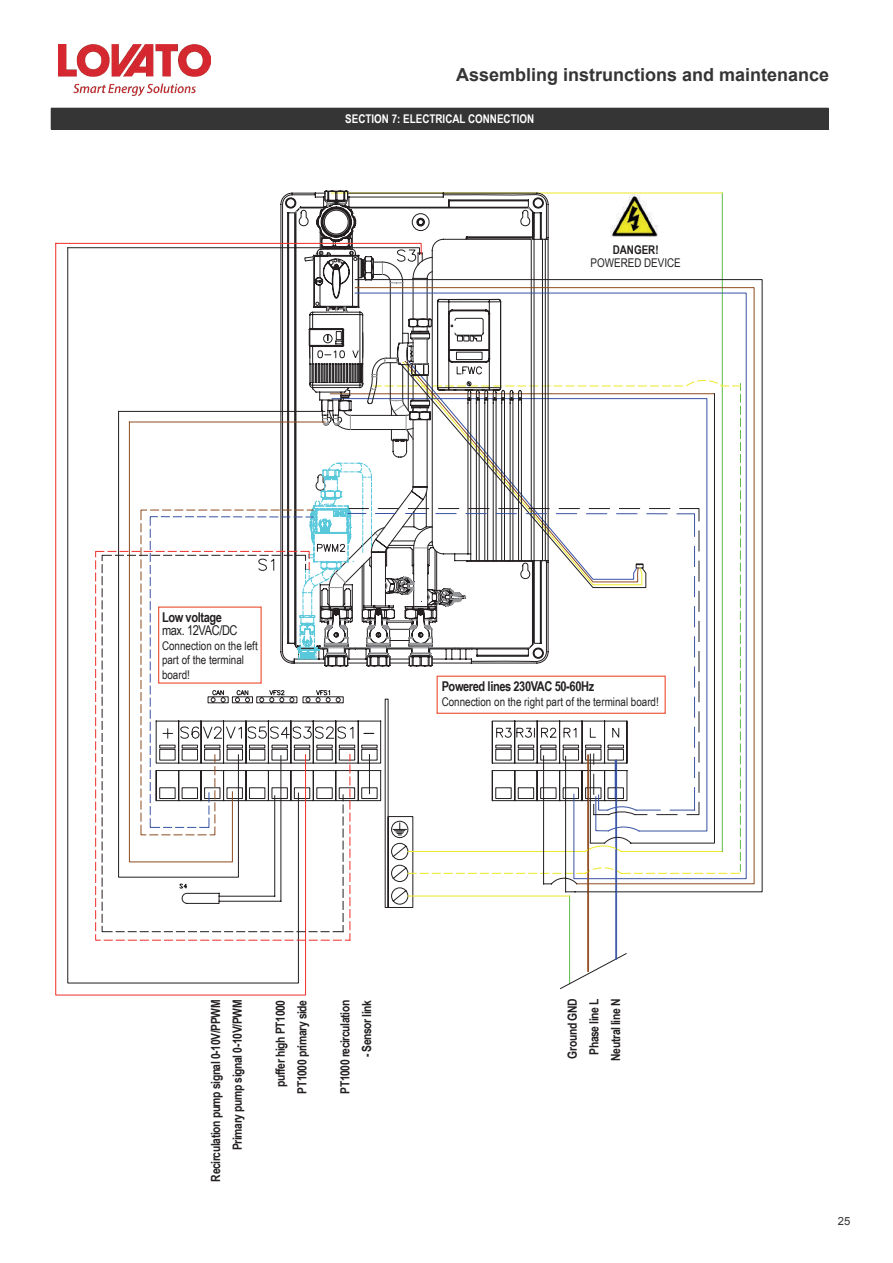
<style>
.page{position:relative;width:893px;height:1263px;background:#fff}
.page>*{position:absolute;margin:0;border:0;box-sizing:border-box;transform-origin:0 0}
.t1{font:700 18px "Arial";color:#363536}
.t2{font:700 13.5px "Arial Narrow";letter-spacing:-.03em;color:#231f20}
.t3{font:13.5px "Arial Narrow";letter-spacing:-.03em;color:#231f20}
.t4{font:700 12.6px/21.6px "Arial Narrow";letter-spacing:-.03em;color:#231f20;text-align:center}
.t5{font:12px/14.4px "Arial Narrow";color:#231f20}
.t6{font:700 12px "Arial Narrow";color:#fff}
.t7{font:700 12px "Arial Narrow";color:#231f20}
.t8{font:11.25px "Arial";color:#363536}
</style>
<div class="page">
<img style="left:59px;top:44px;width:152px;height:52px">
<div style="left:51px;top:108px;width:777px;height:21px;background:#363536"></div>
<svg style="left:828px;top:108px;width:1px;height:21px"></svg>
<hr style="left:51px;top:129px;width:777px;height:1px;background:#363536">
<svg style="left:560px;top:960px;width:55px;height:30px"></svg>
<hr style="left:722px;top:193px;width:1px;height:658px;background:#5dbb46">
<hr style="left:332px;top:193px;width:390px;height:1px;background:#ede929">
<svg style="left:741px;top:279px;width:22px;height:614px"></svg>
<svg style="left:55px;top:242px;width:252px;height:753px"></svg>
<hr style="left:588px;top:755px;width:1px;height:216px;background:#8f4c20">
<svg style="left:67px;top:200px;width:674px;height:740px"></svg>
<hr style="left:129px;top:422px;width:196px;height:1px;background:#8f4c20">
<img style="left:610px;top:195px;width:47px;height:42px">
<div style="left:158px;top:606px;width:104px;height:78px;border:1px solid #f0593e"></div>
<div style="left:437px;top:676px;width:229px;height:38px;border:1px solid #f0593e"></div>
<h1 class="t1" style="left:456px;top:63px;width:375px">Assembling instrunctions and maintenance</h1>
<p class="t6" style="left:345px;top:110px;width:190px">SECTION 7: ELECTRICAL CONNECTION</p>
<p class="t7" style="left:613px;top:240px;width:47px">DANGER!</p>
<p class="t5" style="left:591px;top:255px;width:92px">POWERED DEVICE</p>
<p class="t2" style="left:162px;top:607px;width:61px">Low voltage</p>
<p class="t3" style="left:162px;top:621px;width:77px">max. 12VAC/DC</p>
<p class="t5" style="left:162px;top:638px;width:97px">Connection on the left part of the terminal board!</p>
<p class="t2" style="left:442px;top:676px;width:154px">Powered lines 230VAC 50-60Hz</p>
<p class="t5" style="left:442px;top:694px;width:219px">Connection on the right part of the terminal board!</p>
<p class="t4" style="left:204px;top:1181px;width:183px;text-align:right;rotate:-90deg">Recirculation pump signal 0-10V/PPWM<br>Primary pump signal 0-10V/PWM</p>
<p class="t4" style="left:269px;top:1094px;width:95px;rotate:-90deg">puffer high PT1000<br>PT1000 primary side</p>
<p class="t4" style="left:334px;top:1094px;width:96px;rotate:-90deg">PT1000 recirculation</p>
<p class="t4" style="left:355px;top:1057px;width:59px;rotate:-90deg">- Sensor link</p>
<p class="t4" style="left:561px;top:1060px;width:63px;rotate:-90deg">Ground GND<br>Phase line L<br>Neutral line N</p>
<p class="t8" style="left:838px;top:1214px;width:14px">25</p>
</div>
